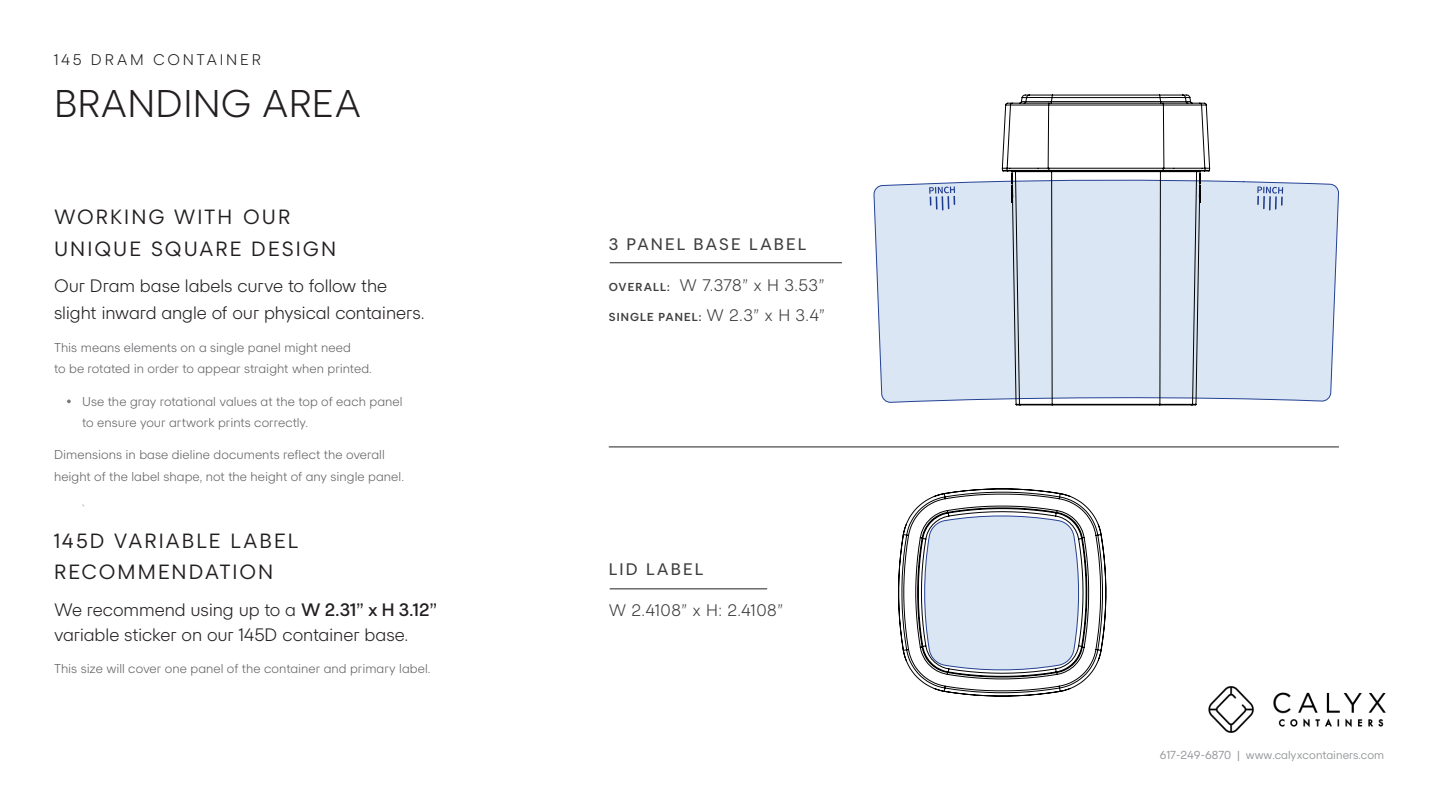
<style>
.page{position:relative;width:1440px;height:810px;background:#fff}
.page>*{position:absolute;margin:0;border:0;box-sizing:border-box;transform-origin:0 0}
.H1_-_Product_Name{font:300 37.5px "Kentos R1";color:#231f20}
.t1{font:20px/31.2px "Kentos R1";letter-spacing:.1em;color:#231f20}
.t2{font:300 17.5px/27.5px "Kentos R1";letter-spacing:-.01em;color:#231f20}
.t3{font:300 16.25px "Kentos R1";letter-spacing:.03em;color:#3e3e3f}
.t4{font:16.25px "Kentos R1";letter-spacing:.115em;color:#3e3e3f}
.H1_-_Product_Name-2{font:300 15px "Kentos R1";letter-spacing:.175em;color:#231f20}
.t5{font:300 13.75px "Kentos R1";color:#939598}
.t6{font:300 12.5px/21.2px "Kentos R1";color:#636366}
.t7{font:11.25px "Kentos R1";color:#939598}
.t8{font:600 11.25px "Kentos R1";letter-spacing:.095em;color:#3e3e3f}
.s1{font-weight:500}
.s2{font-weight:600;font-size:11.25px}
.s3{font-weight:300;font-size:16.25px}
</style>
<div class="page">
<svg style="left:898px;top:488px;width:209px;height:209px"></svg>
<svg style="left:1001px;top:94px;width:210px;height:312px"></svg>
<svg style="left:873px;top:179px;width:466px;height:224px;background:#d6e1ef"></svg>
<img style="left:1208px;top:687px;width:178px;height:45px">
<svg style="left:67px;top:400px;width:4px;height:3px"></svg>
<hr style="left:609px;top:447px;width:730px;height:1px;background:#231f20">
<hr style="left:610px;top:589px;width:157px;height:1px;background:#231f20">
<hr style="left:610px;top:263px;width:232px;height:1px;background:#231f20">
<p class="H1_-_Product_Name-2" style="left:54px;top:49px;width:209px">145 DRAM CONTAINER</p>
<p class="H1_-_Product_Name" style="left:54px;top:79px;width:309px">BRANDING AREA</p>
<p class="t1" style="left:54px;top:201px;width:284px">WORKING WITH OUR<br>UNIQUE SQUARE DESIGN</p>
<p class="t2" style="left:54px;top:271px;width:372px">Our Dram base labels curve to follow the slight inward angle of our physical containers.</p>
<p class="t6" style="left:54px;top:336px;width:319px">This means elements on a single panel might need<br>to be rotated in order to appear straight when printed.</p>
<p class="t6" style="left:82px;top:390px;width:322px">Use the gray rotational values at the top of each panel to ensure your artwork prints correctly.</p>
<p class="t6" style="left:54px;top:444px;width:352px">Dimensions in base dieline documents reflect the overall height of the label shape, not the height of any single panel.</p>
<p class="t5" style="left:82px;top:503px;width:5px">`</p>
<p class="t1" style="left:54px;top:525px;width:246px">145D VARIABLE LABEL<br>RECOMMENDATION</p>
<p class="t2" style="left:54px;top:596px;width:385px;line-height:25px">We recommend using up to a <span class="s1">W 2.31” x H 3.12” </span>variable sticker on our 145D container base.</p>
<p class="t6" style="left:54px;top:658px;width:378px">This size will cover one panel of the container and primary label.</p>
<p class="t4" style="left:609px;top:233px;width:199px">3 PANEL BASE LABEL</p>
<p class="t3" style="left:609px;top:274px;width:217px"><span class="s2">OVERALL:</span> W 7.378” x H 3.53”</p>
<p class="t8" style="left:609px;top:309px;width:218px">SINGLE PANEL: <span class="s3">W 2.3” x H 3.4”</span></p>
<p class="t4" style="left:609px;top:558px;width:96px">LID LABEL</p>
<p class="t3" style="left:609px;top:599px;width:176px">W 2.4108” x H: 2.4108”</p>
<p class="t7" style="left:1160px;top:747px;width:226px">617-249-6870 | www.calyxcontainers.com</p>
</div>
